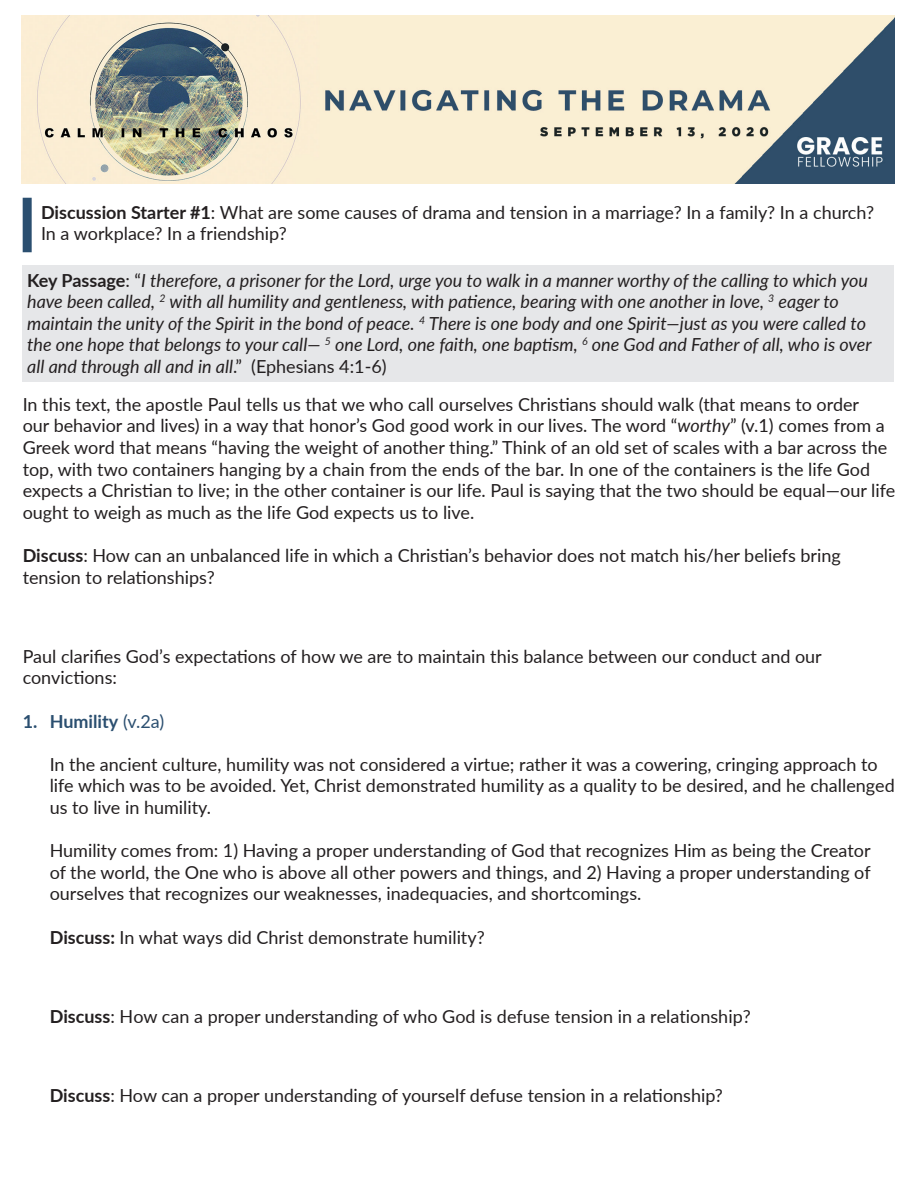
<style>
.page{position:relative;width:918px;height:1188px;background:#fff}
.page>*{position:absolute;margin:0;border:0;box-sizing:border-box;transform-origin:0 0}
.t1{font:18px/21.6px "Lato";color:#231f20}
.t2{font:italic 18px/21.6px "Lato";color:#231f20}
.t3{font:700 18px "Lato";color:#2b4f70}
.s1{font-weight:700}
.s2{font-weight:700;font-style:normal}
.s3{font-style:normal}
.s4{font-style:italic}
.s5{font-weight:400}
</style>
<div class="page">
<img style="left:22px;top:15px;width:872px;height:169px">
<div style="left:23px;top:198px;width:9px;height:54px;background:#2b4f70"></div>
<div style="left:23px;top:266px;width:871px;height:116px;background:#e6e7e9"></div>
<p class="t1" style="left:41px;top:201px;width:835px"><span class="s1">Discussion Starter #1</span>: What are some causes of drama and tension in a marriage? In a family? In a church?<br>In a workplace? In a friendship?</p>
<p class="t2" style="left:27px;top:268px;width:846px"><span class="s2">Key Passage</span><span class="s3">: “</span>I therefore, a prisoner for the Lord, urge you to walk in a manner worthy of the calling to which you have been called, <sup>2</sup> with all humility and gentleness, with patience, bearing with one another in love, <sup>3</sup> eager to maintain the unity of the Spirit in the bond of peace. <sup>4</sup> There is one body and one Spirit—just as you were called to the one hope that belongs to your call— <sup>5</sup> one Lord, one faith, one baptism, <sup>6</sup> one God and Father of all, who is over all and through all and in all<span class="s3">.” (Ephesians 4:1-6)</span></p>
<p class="t1" style="left:23px;top:393px;width:874px">In this text, the apostle Paul tells us that we who call ourselves Christians should walk (that means to order<br>our behavior and lives) in a way that honor’s God good work in our lives. The word “<span class="s4">worthy</span>” (v.1) comes from a Greek word that means “having the weight of another thing.” Think of an old set of scales with a bar across the top, with two containers hanging by a chain from the ends of the bar. In one of the containers is the life God expects a Christian to live; in the other container is our life. Paul is saying that the two should be equal—our life ought to weigh as much as the life God expects us to live.</p>
<p class="t1" style="left:23px;top:544px;width:820px"><span class="s1">Discuss</span>: How can an unbalanced life in which a Christian’s behavior does not match his/her beliefs bring tension to relationships?</p>
<p class="t1" style="left:23px;top:645px;width:801px">Paul clarifies God’s expectations of how we are to maintain this balance between our conduct and our convictions:</p>
<p class="t3" style="left:23px;top:708px;width:143px">1. Humility <span class="s5">(v.2a)</span></p>
<p class="t1" style="left:50px;top:753px;width:847px">In the ancient culture, humility was not considered a virtue; rather it was a cowering, cringing approach to life which was to be avoided. Yet, Christ demonstrated humility as a quality to be desired, and he challenged us to live in humility.</p>
<p class="t1" style="left:50px;top:839px;width:822px;text-align:justify">Humility comes from: 1) Having a proper understanding of God that recognizes Him as being the Creator of the world, the One who is above all other powers and things, and 2) Having a proper understanding of ourselves that recognizes our weaknesses, inadequacies, and shortcomings.</p>
<p class="t1" style="left:50px;top:926px;width:437px"><span class="s1">Discuss:</span> In what ways did Christ demonstrate humility?</p>
<p class="t1" style="left:50px;top:1005px;width:703px"><span class="s1">Discuss</span>: How can a proper understanding of who God is defuse tension in a relationship?</p>
<p class="t1" style="left:50px;top:1084px;width:675px"><span class="s1">Discuss</span>: How can a proper understanding of yourself defuse tension in a relationship?</p>
</div>
